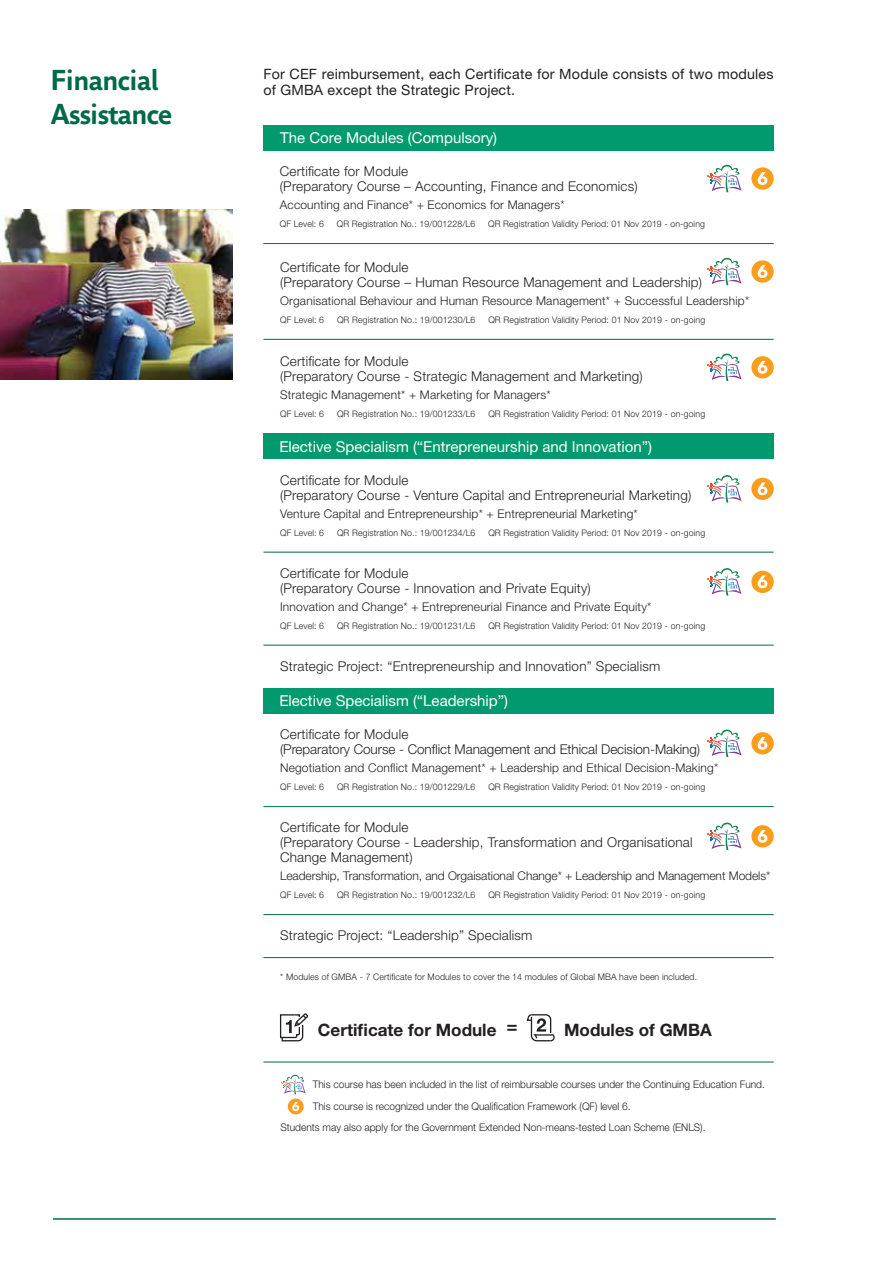
<style>
.page{position:relative;width:893px;height:1263px;background:#fff}
.page>*{position:absolute;margin:0;border:0;box-sizing:border-box;transform-origin:0 0}
.t1{font:700 28.5px/34.2px "Parisine Office Std";letter-spacing:-.025em;color:#006949}
.t2{font:700 17.1px "Helvetica Neue LT Pro";color:#231f20}
.t3{font:15px "Helvetica Neue LT Pro";color:#fff}
.t4{font:14.25px/16.5px "Helvetica Neue LT Pro";letter-spacing:.015em;color:#231f20}
.t5{font:300 13.5px/15px "Helvetica Neue LT Pro";letter-spacing:.015em;color:#231f20}
.t6{font:300 13.5px/15px "Helvetica Neue LT Pro";letter-spacing:-.005em;color:#231f20}
.t7{font:300 12px "Helvetica Neue LT Pro";letter-spacing:.015em;color:#231f20}
.t8{font:300 12px "Helvetica Neue LT Pro";letter-spacing:-.005em;color:#231f20}
.t9{font:300 10.5px/22.5px "Helvetica Neue LT Pro";color:#231f20}
.t10{font:300 9px "Helvetica Neue LT Pro";letter-spacing:.015em;color:#231f20}
</style>
<div class="page">
<hr style="left:53px;top:1218px;width:723px;height:2px;background:#006949">
<img style="left:0;top:210px;width:233px;height:169px">
<div style="left:263px;top:125px;width:511px;height:26px;background:#009a6e"></div>
<hr style="left:263px;top:243px;width:511px;height:1px;background:#006949">
<svg style="left:751px;top:167px;width:23px;height:23px"></svg>
<svg style="left:758px;top:172px;width:9px;height:13px"></svg>
<svg style="left:708px;top:164px;width:34px;height:28px"></svg>
<svg style="left:751px;top:260px;width:23px;height:23px"></svg>
<svg style="left:758px;top:265px;width:9px;height:13px"></svg>
<svg style="left:708px;top:257px;width:34px;height:28px"></svg>
<hr style="left:263px;top:339px;width:511px;height:1px;background:#006949">
<div style="left:751px;top:356px;width:23px;height:22px;background:#f99d1c;border-radius:50%"></div>
<svg style="left:758px;top:361px;width:9px;height:13px"></svg>
<svg style="left:708px;top:353px;width:34px;height:28px"></svg>
<div style="left:263px;top:434px;width:511px;height:25px;background:#009a6e"></div>
<div style="left:751px;top:478px;width:23px;height:22px;background:#f99d1c;border-radius:50%"></div>
<svg style="left:758px;top:482px;width:9px;height:13px"></svg>
<svg style="left:708px;top:475px;width:34px;height:28px"></svg>
<hr style="left:263px;top:552px;width:511px;height:1px;background:#006949">
<div style="left:751px;top:571px;width:23px;height:22px;background:#f99d1c;border-radius:50%"></div>
<svg style="left:758px;top:575px;width:9px;height:13px"></svg>
<svg style="left:708px;top:568px;width:34px;height:28px"></svg>
<hr style="left:263px;top:645px;width:511px;height:1px;background:#006949">
<div style="left:751px;top:732px;width:23px;height:22px;background:#f99d1c;border-radius:50%"></div>
<svg style="left:758px;top:737px;width:9px;height:13px"></svg>
<svg style="left:708px;top:729px;width:34px;height:28px"></svg>
<hr style="left:263px;top:806px;width:511px;height:1px;background:#006949">
<div style="left:751px;top:825px;width:23px;height:22px;background:#f99d1c;border-radius:50%"></div>
<svg style="left:758px;top:830px;width:9px;height:13px"></svg>
<svg style="left:708px;top:822px;width:34px;height:28px"></svg>
<hr style="left:263px;top:914px;width:511px;height:1px;background:#006949">
<hr style="left:263px;top:957px;width:511px;height:1px;background:#006949">
<div style="left:263px;top:688px;width:511px;height:26px;background:#009a6e"></div>
<svg style="left:507px;top:1025px;width:10px;height:6px"></svg>
<svg style="left:279px;top:1013px;width:29px;height:29px"></svg>
<svg style="left:527px;top:1014px;width:28px;height:28px"></svg>
<div style="left:288px;top:1098px;width:16px;height:16px;background:#f99d1c;border-radius:50%"></div>
<svg style="left:292px;top:1102px;width:7px;height:9px"></svg>
<svg style="left:281px;top:1074px;width:25px;height:20px"></svg>
<hr style="left:263px;top:1062px;width:511px;height:1px;background:#006949">
<h1 class="t1" style="left:51px;top:63px;width:123px">Financial<br>Assistance</h1>
<h3 class="t4" style="left:263px;top:65px;width:512px">For CEF reimbursement, each Certificate for Module consists of two modules of GMBA except the Strategic Project.</h3>
<h3 class="t3" style="left:280px;top:129px;width:218px">The Core Modules (Compulsory)</h3>
<h3 class="t5" style="left:280px;top:164px;width:359px">Certificate for Module<br>(Preparatory Course – Accounting, Finance and Economics)</h3>
<h3 class="t7" style="left:280px;top:198px;width:286px">Accounting and Finance* + Economics for Managers*</h3>
<p class="t10" style="left:280px;top:219px;width:46px">QF Level: 6</p>
<p class="t10" style="left:337px;top:219px;width:140px">QR Registration No.: 19/001228/L6</p>
<p class="t10" style="left:488px;top:219px;width:218px">QR Registration Validity Period: 01 Nov 2019 - on-going</p>
<h3 class="t5" style="left:280px;top:260px;width:423px">Certificate for Module<br>(Preparatory Course – Human Resource Management and Leadership)</h3>
<h3 class="t7" style="left:280px;top:294px;width:471px">Organisational Behaviour and Human Resource Management* + Successful Leadership*</h3>
<p class="t10" style="left:280px;top:314px;width:46px">QF Level: 6</p>
<p class="t10" style="left:337px;top:314px;width:140px">QR Registration No.: 19/001230/L6</p>
<p class="t10" style="left:488px;top:314px;width:218px">QR Registration Validity Period: 01 Nov 2019 - on-going</p>
<h3 class="t5" style="left:280px;top:354px;width:364px">Certificate for Module<br>(Preparatory Course - Strategic Management and Marketing)</h3>
<h3 class="t7" style="left:280px;top:388px;width:272px">Strategic Management* + Marketing for Managers*</h3>
<p class="t10" style="left:280px;top:409px;width:46px">QF Level: 6</p>
<p class="t10" style="left:337px;top:409px;width:140px">QR Registration No.: 19/001233/L6</p>
<p class="t10" style="left:488px;top:409px;width:218px">QR Registration Validity Period: 01 Nov 2019 - on-going</p>
<h3 class="t3" style="left:279px;top:437px;width:374px">Elective Specialism (“Entrepreneurship and Innovation”)</h3>
<h3 class="t5" style="left:280px;top:472px;width:413px">Certificate for Module<br>(Preparatory Course - Venture Capital and Entrepreneurial Marketing)</h3>
<h3 class="t7" style="left:280px;top:506px;width:359px">Venture Capital and Entrepreneurship* + Entrepreneurial Marketing*</h3>
<p class="t10" style="left:280px;top:527px;width:46px">QF Level: 6</p>
<p class="t10" style="left:337px;top:527px;width:140px">QR Registration No.: 19/001234/L6</p>
<p class="t10" style="left:488px;top:527px;width:218px">QR Registration Validity Period: 01 Nov 2019 - on-going</p>
<h3 class="t5" style="left:280px;top:565px;width:312px">Certificate for Module<br>(Preparatory Course - Innovation and Private Equity)</h3>
<h3 class="t7" style="left:280px;top:599px;width:373px">Innovation and Change* + Entrepreneurial Finance and Private Equity*</h3>
<p class="t10" style="left:280px;top:620px;width:46px">QF Level: 6</p>
<p class="t10" style="left:337px;top:620px;width:140px">QR Registration No.: 19/001231/L6</p>
<p class="t10" style="left:488px;top:620px;width:218px">QR Registration Validity Period: 01 Nov 2019 - on-going</p>
<h3 class="t5" style="left:280px;top:658px;width:382px">Strategic Project: “Entrepreneurship and Innovation” Specialism</h3>
<h3 class="t3" style="left:279px;top:692px;width:230px">Elective Specialism (“Leadership”)</h3>
<h3 class="t6" style="left:280px;top:727px;width:422px">Certificate for Module<br>(Preparatory Course - Conflict Management and Ethical Decision-Making)</h3>
<h3 class="t7" style="left:280px;top:761px;width:440px">Negotiation and Conflict Management* + Leadership and Ethical Decision-Making*</h3>
<p class="t10" style="left:280px;top:782px;width:46px">QF Level: 6</p>
<p class="t10" style="left:337px;top:782px;width:140px">QR Registration No.: 19/001229/L6</p>
<p class="t10" style="left:488px;top:782px;width:218px">QR Registration Validity Period: 01 Nov 2019 - on-going</p>
<h3 class="t5" style="left:280px;top:820px;width:414px">Certificate for Module<br>(Preparatory Course - Leadership, Transformation and Organisational<br>Change Management)</h3>
<h3 class="t8" style="left:280px;top:869px;width:492px">Leadership, Transformation, and Orgaisational Change* + Leadership and Management Models*</h3>
<p class="t10" style="left:280px;top:890px;width:46px">QF Level: 6</p>
<p class="t10" style="left:337px;top:890px;width:140px">QR Registration No.: 19/001232/L6</p>
<p class="t10" style="left:488px;top:890px;width:218px">QR Registration Validity Period: 01 Nov 2019 - on-going</p>
<h3 class="t5" style="left:280px;top:928px;width:254px">Strategic Project: “Leadership” Specialism</h3>
<p class="t10" style="left:280px;top:971px;width:418px">* Modules of GMBA - 7 Certificate for Modules to cover the 14 modules of Global MBA have been included.</p>
<h2 class="t2" style="left:318px;top:1019px;width:180px">Certificate for Module</h2>
<h2 class="t2" style="left:564px;top:1019px;width:149px">Modules of GMBA</h2>
<p class="t9" style="left:313px;top:1073px;width:454px">This course has been included in the list of reimbursable courses under the Continuing Education Fund.<br>This course is recognized under the Qualification Framework (QF) level 6.</p>
<p class="t9" style="left:280px;top:1116px;width:427px">Students may also apply for the Government Extended Non-means-tested Loan Scheme (ENLS).</p>
</div>
